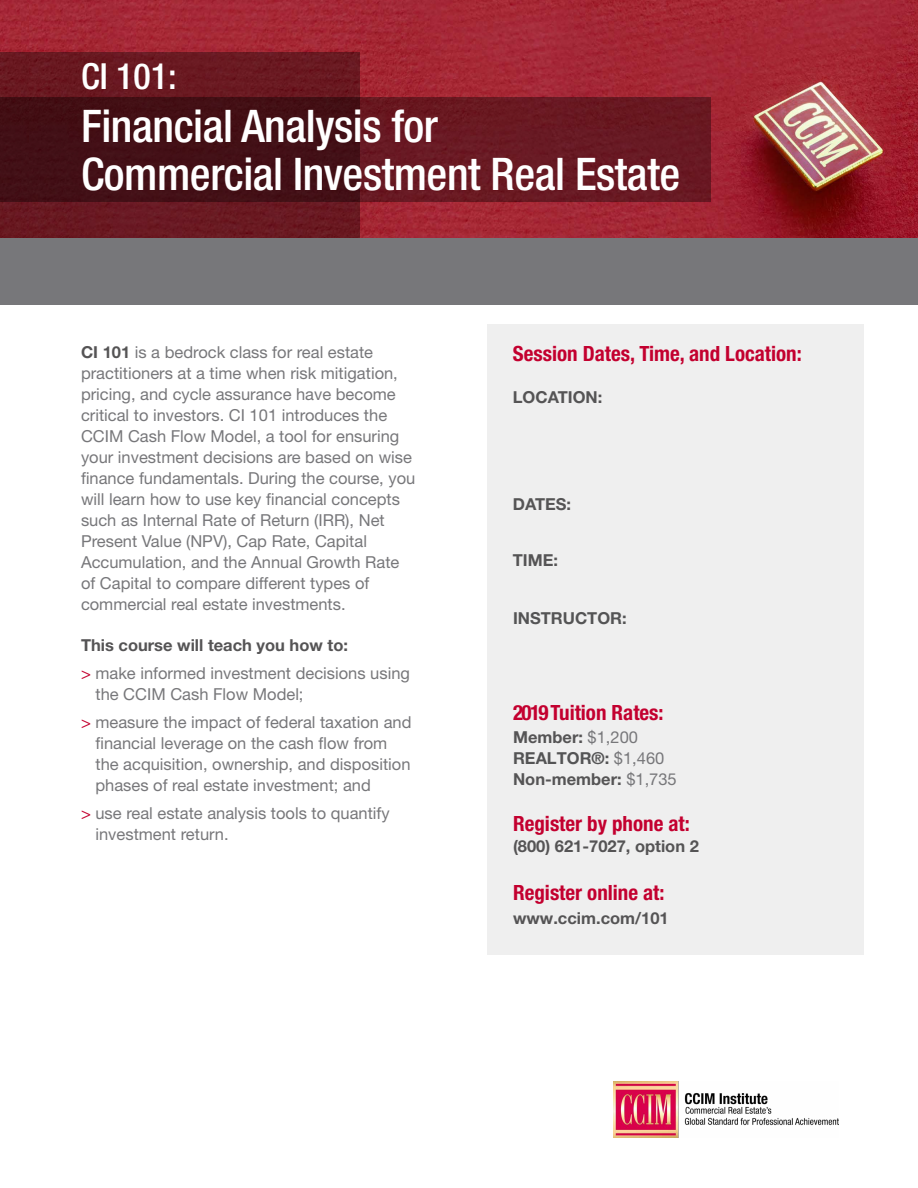
<style>
.page{position:relative;width:918px;height:1188px;background:#fff}
.page>*{position:absolute;margin:0;border:0;box-sizing:border-box;transform-origin:0 0}
.t1{font:500 condensed 45px/48px "Helvetica Neue";letter-spacing:-.01em;color:#fff}
.t2{font:500 condensed 36px "Helvetica Neue";color:#fff}
.t3{font:700 condensed 21px "Helvetica Neue";color:#c3002f}
.t4{font:16.5px/21px "Helvetica Neue";color:#77777a}
.t5{font:700 16.5px/21px "Helvetica Neue";color:#555455}
.t6{font:700 16.5px "Helvetica Neue";color:#545455}
.s1{font-weight:700;color:#555455}
.s2{color:#c3002f}
.s3{font-weight:400;color:#77777a}
.s4{color:#545455}
</style>
<div class="page">
<div style="left:488px;top:324px;width:376px;height:630px;background:#efefef"></div>
<img style="left:29px;top:0;width:889px;height:239px">
<div style="left:0;top:97px;width:710px;height:104px;background:#691923"></div>
<svg style="left:0;top:52px;width:360px;height:187px;fill:#441118"></svg>
<div style="left:0;top:239px;width:918px;height:66px;background:#77777a"></div>
<img style="left:614px;top:1081px;width:224px;height:56px">
<h2 class="t2" style="left:81px;top:55px;width:97px">CI 101:</h2>
<h1 class="t1" style="left:81px;top:102px;width:601px">Financial Analysis for<br>Commercial Investment Real Estate</h1>
<p class="t4" style="left:81px;top:341px;width:336px"><span class="s1">CI 101</span> is a bedrock class for real estate practitioners at a time when risk mitigation, pricing, and cycle assurance have become critical to investors. CI 101 introduces the CCIM Cash Flow Model, a tool for ensuring your investment decisions are based on wise finance fundamentals. During the course, you will learn how to use key financial concepts such as Internal Rate of Return (IRR), Net Present Value (NPV), Cap Rate, Capital Accumulation, and the Annual Growth Rate of Capital to compare different types of commercial real estate investments.</p>
<p class="t4" style="left:81px;top:631px;width:331px;line-height:27.8px"><span class="s1">This course will teach you how to:<br></span><span class="s2">&gt;</span> make informed investment decisions using</p>
<p class="t4" style="left:81px;top:680px;width:332px;line-height:27.8px;text-indent:14px">the CCIM Cash Flow Model;<br><span class="s2">&gt;</span> measure the impact of federal taxation and</p>
<p class="t4" style="left:95px;top:732px;width:317px">financial leverage on the cash flow from the acquisition, ownership, and disposition phases of real estate investment; and</p>
<p class="t4" style="left:95px;top:802px;width:296px;text-indent:-14px"><span class="s2">&gt;</span> use real estate analysis tools to quantify investment return.</p>
<p class="t3" style="left:513px;top:341px;width:290px">Session Dates, Time, and Location:</p>
<p class="t5" style="left:513px;top:386px;width:91px">LOCATION:</p>
<p class="t5" style="left:513px;top:493px;width:60px">DATES:</p>
<p class="t5" style="left:513px;top:549px;width:47px">TIME:</p>
<p class="t6" style="left:513px;top:608px;width:115px">INSTRUCTOR:</p>
<p class="t3" style="left:513px;top:700px;width:152px">2019 Tuition Rates:</p>
<p class="t5" style="left:513px;top:726px;width:165px">Member: <span class="s3">$1,200<br></span><span class="s4">REALTOR®:</span> <span class="s3">$1,460<br></span>Non-member: <span class="s3">$1,735</span></p>
<p class="t3" style="left:513px;top:811px;width:178px">Register by phone at:</p>
<p class="t5" style="left:513px;top:835px;width:187px">(800) 621-7027, option 2</p>
<p class="t3" style="left:513px;top:880px;width:153px">Register online at:</p>
<p class="t5" style="left:513px;top:907px;width:157px">www.ccim.com/101</p>
</div>
